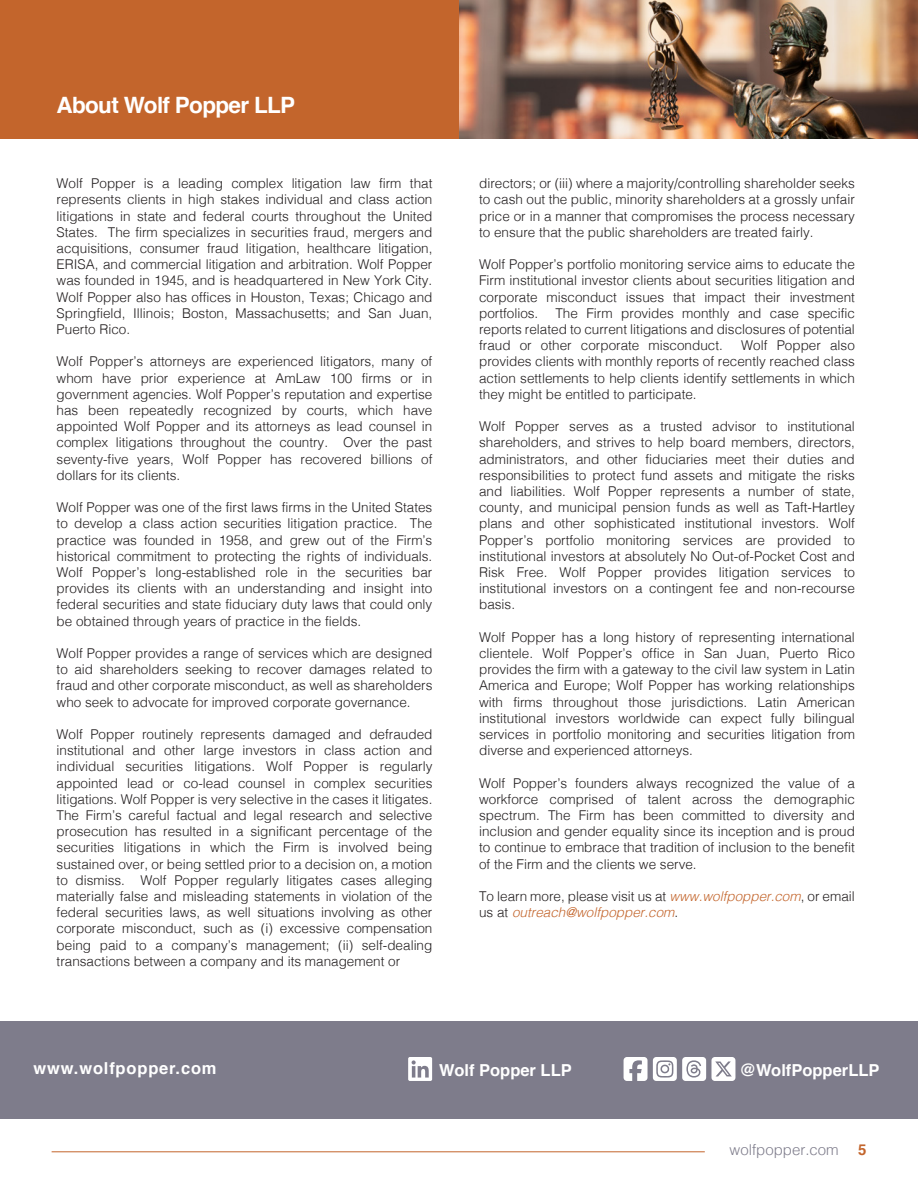
<style>
.page{position:relative;width:918px;height:1188px;background:#fff}
.page>*{position:absolute;margin:0;border:0;box-sizing:border-box;transform-origin:0 0}
.t1{font:700 22.5px "Helvetica";letter-spacing:-.03em;color:#fff}
.t2{font:700 16.5px "Helvetica";color:#fff}
.t3{font:700 16.5px "Helvetica";letter-spacing:.05em;color:#fff}
.t4{font:300 15px "Helvetica";color:#7e7c8b}
.t5{font:700 15px "Helvetica";color:#c3652c}
.t6{font:300 13.5px/16.2px "Helvetica";color:#231f20;text-align:justify}
.t7{font:italic 300 13.5px/16.2px "Helvetica";color:#c3652c}
.s1{font-style:normal;color:#231f20}
</style>
<div class="page">
<div style="left:0;top:0;width:918px;height:138px;background:#c3652c"></div>
<div style="left:0;top:1022px;width:918px;height:97px;background:#7e7c8b"></div>
<svg style="left:712px;top:1057px;width:23px;height:24px"></svg>
<svg style="left:624px;top:1057px;width:82px;height:24px"></svg>
<svg style="left:408px;top:1057px;width:24px;height:24px"></svg>
<img style="left:459px;top:0;width:459px;height:138px">
<hr style="left:52px;top:1151px;width:653px;height:1px;background:#c3652c">
<h1 class="t1" style="left:57px;top:87px;width:240px">About Wolf Popper LLP</h1>
<p class="t6" style="left:57px;top:174px;width:377px">Wolf Popper is a leading complex litigation law firm that represents clients in high stakes individual and class action litigations in state and federal courts throughout the United States. The firm specializes in securities fraud, mergers and acquisitions, consumer fraud litigation, healthcare litigation, ERISA, and commercial litigation and arbitration. Wolf Popper was founded in 1945, and is headquartered in New York City.<br>Wolf Popper also has offices in Houston, Texas; Chicago and Springfield, Illinois; Boston, Massachusetts; and San Juan, Puerto Rico.</p>
<p class="t6" style="left:57px;top:353px;width:377px">Wolf Popper’s attorneys are experienced litigators, many of whom have prior experience at AmLaw 100 firms or in government agencies. Wolf Popper’s reputation and expertise has been repeatedly recognized by courts, which have appointed Wolf Popper and its attorneys as lead counsel in complex litigations throughout the country. Over the past seventy-five years, Wolf Popper has recovered billions of dollars for its clients.</p>
<p class="t6" style="left:57px;top:498px;width:377px">Wolf Popper was one of the first laws firms in the United States to develop a class action securities litigation practice. The practice was founded in 1958, and grew out of the Firm’s historical commitment to protecting the rights of individuals.<br>Wolf Popper’s long-established role in the securities bar provides its clients with an understanding and insight into federal securities and state fiduciary duty laws that could only be obtained through years of practice in the fields.</p>
<p class="t6" style="left:57px;top:644px;width:377px">Wolf Popper provides a range of services which are designed to aid shareholders seeking to recover damages related to fraud and other corporate misconduct, as well as shareholders who seek to advocate for improved corporate governance.</p>
<p class="t6" style="left:57px;top:725px;width:377px">Wolf Popper routinely represents damaged and defrauded institutional and other large investors in class action and individual securities litigations. Wolf Popper is regularly appointed lead or co-lead counsel in complex securities litigations. Wolf Popper is very selective in the cases it litigates.<br>The Firm’s careful factual and legal research and selective prosecution has resulted in a significant percentage of the securities litigations in which the Firm is involved being sustained over, or being settled prior to a decision on, a motion to dismiss. Wolf Popper regularly litigates cases alleging materially false and misleading statements in violation of the federal securities laws, as well situations involving as other corporate misconduct, such as (i) excessive compensation being paid to a company’s management; (ii) self-dealing transactions between a company and its management or</p>
<p class="t6" style="left:479px;top:174px;width:377px">directors; or (iii) where a majority/controlling shareholder seeks to cash out the public, minority shareholders at a grossly unfair price or in a manner that compromises the process necessary to ensure that the public shareholders are treated fairly.</p>
<p class="t6" style="left:479px;top:255px;width:377px">Wolf Popper’s portfolio monitoring service aims to educate the Firm institutional investor clients about securities litigation and corporate misconduct issues that impact their investment portfolios.</p>
<p class="t6" style="left:479px;top:304px;width:377px;text-indent:76px">The Firm provides monthly and case specific reports related to current litigations and disclosures of potential fraud or other corporate misconduct.</p>
<p class="t6" style="left:479px;top:336px;width:377px;text-indent:262px">Wolf Popper also provides clients with monthly reports of recently reached class action settlements to help clients identify settlements in which they might be entitled to participate.</p>
<p class="t6" style="left:479px;top:417px;width:377px">Wolf Popper serves as a trusted advisor to institutional shareholders, and strives to help board members, directors, administrators, and other fiduciaries meet their duties and responsibilities to protect fund assets and mitigate the risks and liabilities. Wolf Popper represents a number of state, county, and municipal pension funds as well as Taft-Hartley plans and other sophisticated institutional investors. Wolf Popper’s portfolio monitoring services are provided to institutional investors at absolutely No Out-of-Pocket Cost and Risk Free. Wolf Popper provides litigation services to institutional investors on a contingent fee and non-recourse basis.</p>
<p class="t6" style="left:479px;top:628px;width:377px">Wolf Popper has a long history of representing international clientele. Wolf Popper’s office in San Juan, Puerto Rico provides the firm with a gateway to the civil law system in Latin America and Europe; Wolf Popper has working relationships with firms throughout those jurisdictions. Latin American institutional investors worldwide can expect fully bilingual services in portfolio monitoring and securities litigation from diverse and experienced attorneys.</p>
<p class="t6" style="left:479px;top:774px;width:377px">Wolf Popper’s founders always recognized the value of a workforce comprised of talent across the demographic spectrum. The Firm has been committed to diversity and inclusion and gender equality since its inception and is proud to continue to embrace that tradition of inclusion to the benefit of the Firm and the clients we serve.</p>
<p class="t7" style="left:479px;top:887px;width:377px"><span class="s1">To learn more, please visit us at</span> www.wolfpopper.com<span class="s1">, or email us at</span> outreach@wolfpopper.com<span class="s1">.</span></p>
<p class="t3" style="left:34px;top:1055px;width:185px">www.wolfpopper.com</p>
<p class="t2" style="left:439px;top:1057px;width:134px">Wolf Popper LLP</p>
<p class="t2" style="left:740px;top:1057px;width:141px">@WolfPopperLLP</p>
<p class="t4" style="left:730px;top:1137px;width:111px">wolfpopper.com</p>
<p class="t5" style="left:858px;top:1138px;width:10px">5</p>
</div>
